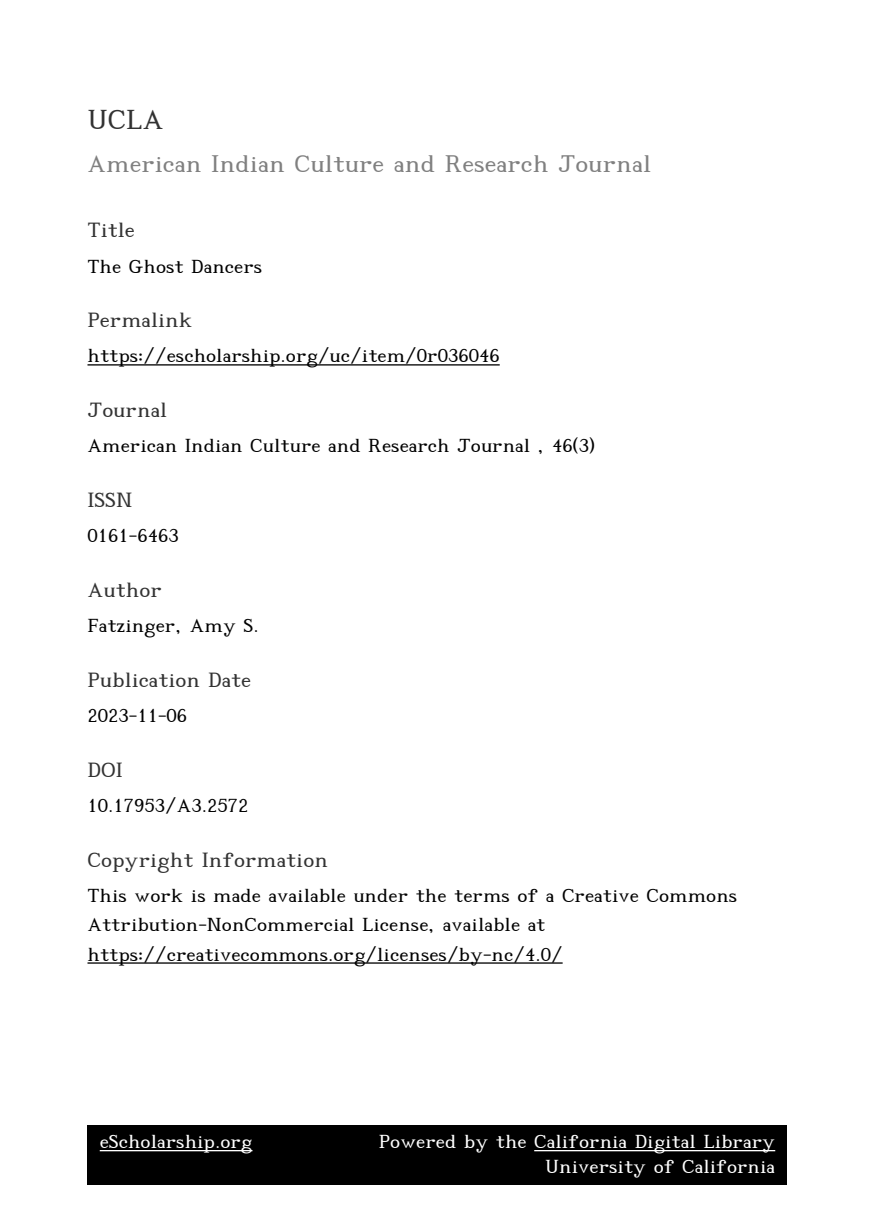
<style>
.page{position:relative;width:875px;height:1225px;background:#fff}
.page>*{position:absolute;margin:0;border:0;box-sizing:border-box;transform-origin:0 0}
.t1{font:28px "Code 2000";color:#323232}
.t2{font:24.5px "Code 2000";color:#808080}
.t3{font:21px "Code 2000";color:#323232}
.t4{font:19.25px/29.2px "Code 2000";color:#000}
.t5{font:19.25px/24.5px "Code 2000";color:#fff;text-align:right}
</style>
<div class="page">
<hr style="left:88px;top:364px;width:412px;height:2px;background:#000">
<hr style="left:88px;top:962px;width:475px;height:2px;background:#000">
<div style="left:88px;top:1125px;width:700px;height:60px;background:#000"></div>
<hr style="left:100px;top:1150px;width:152px;height:1px;background:#fff">
<hr style="left:534px;top:1150px;width:241px;height:1px;background:#fff">
<h1 class="t1" style="left:88px;top:102px;width:78px">UCLA</h1>
<p class="t2" style="left:88px;top:148px;width:565px">American Indian Culture and Research Journal</p>
<p class="t3" style="left:88px;top:217px;width:49px">Title</p>
<p class="t4" style="left:88px;top:251px;width:176px">The Ghost Dancers</p>
<p class="t3" style="left:88px;top:306px;width:106px">Permalink</p>
<p class="t4" style="left:88px;top:341px;width:414px">https://escholarship.org/uc/item/0r036046</p>
<p class="t3" style="left:88px;top:396px;width:81px">Journal</p>
<p class="t4" style="left:88px;top:431px;width:509px">American Indian Culture and Research Journal , 46(3)</p>
<p class="t3" style="left:88px;top:486px;width:46px">ISSN</p>
<p class="t4" style="left:88px;top:521px;width:93px">0161-6463</p>
<p class="t3" style="left:88px;top:576px;width:76px">Author</p>
<p class="t4" style="left:88px;top:611px;width:173px">Fatzinger, Amy S.</p>
<p class="t3" style="left:88px;top:666px;width:165px">Publication Date</p>
<p class="t4" style="left:88px;top:701px;width:101px">2023-11-06</p>
<p class="t3" style="left:88px;top:756px;width:37px">DOI</p>
<p class="t4" style="left:88px;top:791px;width:162px">10.17953/A3.2572</p>
<p class="t3" style="left:88px;top:846px;width:242px">Copyright Information</p>
<p class="t4" style="left:88px;top:881px;width:651px">This work is made available under the terms of a Creative Commons<br>Attribution-NonCommercial License, available at https://creativecommons.org/licenses/by-nc/4.0/</p>
<p class="t5" style="left:100px;top:1129px;width:154px">eScholarship.org</p>
<p class="t5" style="left:379px;top:1129px;width:398px">Powered by the California Digital Library<br>University of California</p>
</div>
